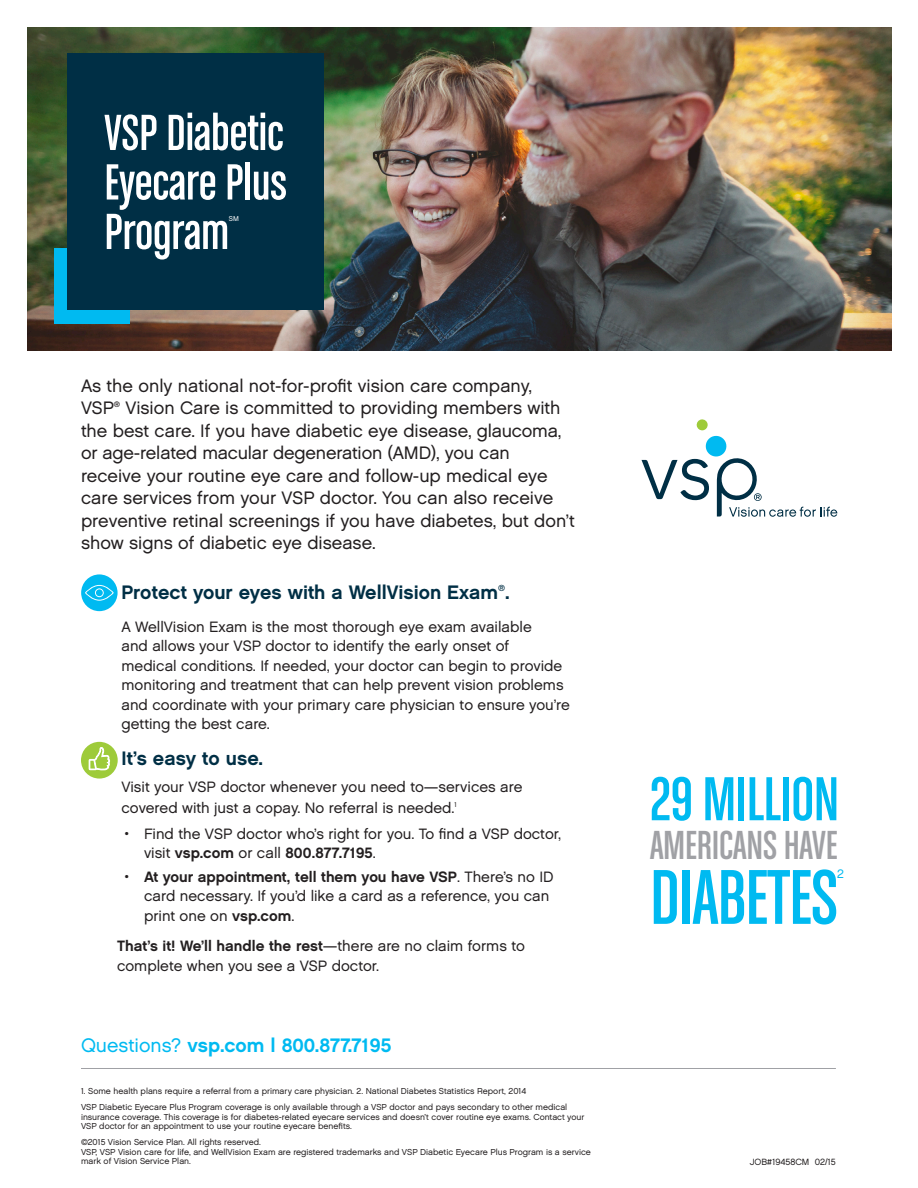
<style>
.page{position:relative;width:918px;height:1188px;background:#fff}
.page>*{position:absolute;margin:0;border:0;box-sizing:border-box;transform-origin:0 0}
.body_copy_10_pt{font:82.5px "Chalet Comprime Cologne Sixty";letter-spacing:-.01em;color:#00baf1}
.body_copy_10_pt-2{font:66px "Chalet Comprime Cologne Sixty";letter-spacing:-.01em;color:#00baf1}
.Headline{font:54px/49.5px "Chalet Comprime Cologne Sixty";color:#fff;text-align:justify}
.body_copy_10_pt-3{font:43.2px "Chalet Comprime Cologne Sixty";letter-spacing:-.005em;color:#a0a1a5}
.body_copy_10_pt-4{font:19.5px "Chalet New York Nineteen Sixty";color:#002f45}
.Paragraph_Style_1{font:19.5px "Chalet New York Nineteen Sixty";color:#00baf1}
.Subhead_with_Icon{font:19.5px "Chalet New York Nineteen Sixty";color:#002f45}
.body_copy_10_pt-5{font:18px/22.5px "Chalet London Nineteen Sixty";color:#231f20}
.Body_Copy_11pt{font:15px/19.5px "Chalet London Nineteen Sixty";color:#231f20}
.body_copy_10_pt-6{font:12.3px "Chalet London Nineteen Sixty";color:#00baf1}
.Legal{font:9px "Chalet London Nineteen Sixty";color:#231f20}
.t1{font:8.7px/9.3px "Chalet London Nineteen Sixty";color:#231f20}
.body_copy_10_pt-7{font:8.7px "Chalet London Nineteen Sixty";color:#002f45}
.body_copy_10_pt-8{font:7.8px "Chalet London Nineteen Sixty";color:#231f20}
.Headline-2{font:7.05px "Chalet London Nineteen Sixty";color:#fff}
.s1{font-family:"Chalet New York Nineteen Sixty"}
.s2{font-family:"Chalet London Nineteen Sixty"}
</style>
<div class="page">
<img style="left:27px;top:27px;width:864px;height:324px">
<div style="left:54px;top:248px;width:76px;height:76px;background:#00baf1"></div>
<div style="left:68px;top:53px;width:256px;height:257px;background:#002f45"></div>
<svg style="left:696px;top:419px;width:12px;height:12px"></svg>
<svg style="left:642px;top:435px;width:195px;height:82px"></svg>
<hr style="left:81px;top:1068px;width:755px;height:1px;background:#a0a1a5">
<div style="left:81px;top:742px;width:37px;height:37px;background:#9ecb3a;border-radius:50%"></div>
<svg style="left:89px;top:747px;width:21px;height:24px"></svg>
<div style="left:81px;top:574px;width:37px;height:37px;background:#00baf1;border-radius:50%"></div>
<svg style="left:85px;top:585px;width:29px;height:16px"></svg>
<p class="Headline" style="left:104px;top:107px;width:184px">VSP Diabetic Eyecare Plus Program</p>
<p class="Headline-2" style="left:229px;top:214px;width:11px">SM</p>
<p class="body_copy_10_pt-5" style="left:81px;top:374px;width:453px">As the only national not-for-profit vision care company,<br>VSP</p>
<p class="body_copy_10_pt-5" style="left:81px;top:397px;width:495px;text-indent:45px">Vision Care is committed to providing members with the best care. If you have diabetic eye disease, glaucoma, or age-related macular degeneration (AMD), you can receive your routine eye care and follow-up medical eye care services from your VSP doctor. You can also receive preventive retinal screenings if you have diabetes, but don’t show signs of diabetic eye disease.</p>
<p class="body_copy_10_pt-4" style="left:122px;top:580px;width:390px">Protect your eyes with a WellVision Exam .</p>
<p class="body_copy_10_pt-8" style="left:114px;top:399px;width:8px">®</p>
<p class="body_copy_10_pt-7" style="left:498px;top:583px;width:8px">®</p>
<p class="Body_Copy_11pt" style="left:122px;top:617px;width:450px">A WellVision Exam is the most thorough eye exam available<br>and allows your VSP doctor to identify the early onset of<br>medical conditions. If needed, your doctor can begin to provide monitoring and treatment that can help prevent vision problems and coordinate with your primary care physician to ensure you’re getting the best care.</p>
<p class="Subhead_with_Icon" style="left:122px;top:746px;width:143px">It’s easy to use.</p>
<p class="Body_Copy_11pt" style="left:122px;top:776px;width:402px;line-height:21px">Visit your VSP doctor whenever you need to—services are covered with just a copay. No referral is needed.<sup>1</sup></p>
<p class="Body_Copy_11pt" style="left:144px;top:824px;width:419px;text-indent:-20px">• Find the VSP doctor who’s right for you. To find a VSP doctor, visit <span class="s1">vsp.com</span> or call <span class="s1">800.877.7195</span>.</p>
<p class="Body_Copy_11pt" style="left:144px;top:867px;width:411px;text-indent:-20px"><span class="s1">• At your appointment, tell them you have VSP</span>. There’s no ID card necessary. If you’d like a card as a reference, you can print one on <span class="s1">vsp.com</span>.</p>
<p class="Body_Copy_11pt" style="left:117px;top:936px;width:409px"><span class="s1">That’s it! We’ll handle the rest</span>—there are no claim forms to complete when you see a VSP doctor.</p>
<p class="Paragraph_Style_1" style="left:81px;top:1033px;width:312px"><span class="s2">Questions?</span> vsp.com | 800.877.7195</p>
<p class="t1" style="left:81px;top:1087px;width:447px">1. Some health plans require a referral from a primary care physician. 2. National Diabetes Statistics Report, 2014</p>
<p class="t1" style="left:81px;top:1103px;width:505px">VSP Diabetic Eyecare Plus Program coverage is only available through a VSP doctor and pays secondary to other medical insurance coverage. This coverage is for diabetes-related eyecare services and doesn’t cover routine eye exams. Contact your<br>VSP doctor for an appointment to use your routine eyecare benefits.</p>
<p class="t1" style="left:81px;top:1138px;width:511px">©2015 Vision Service Plan. All rights reserved.<br>VSP, VSP Vision care for life, and WellVision Exam are registered trademarks and VSP Diabetic Eyecare Plus Program is a service mark of Vision Service Plan.</p>
<p class="body_copy_10_pt-2" style="left:650px;top:763px;width:191px">29 MILLION</p>
<p class="body_copy_10_pt-3" style="left:650px;top:822px;width:189px">AMERICANS HAVE</p>
<p class="body_copy_10_pt" style="left:650px;top:852px;width:190px">DIABETES</p>
<p class="body_copy_10_pt-6" style="left:837px;top:866px;width:8px">2</p>
<p class="Legal" style="left:750px;top:1156px;width:87px">JOB#19458CM 02/15</p>
</div>
